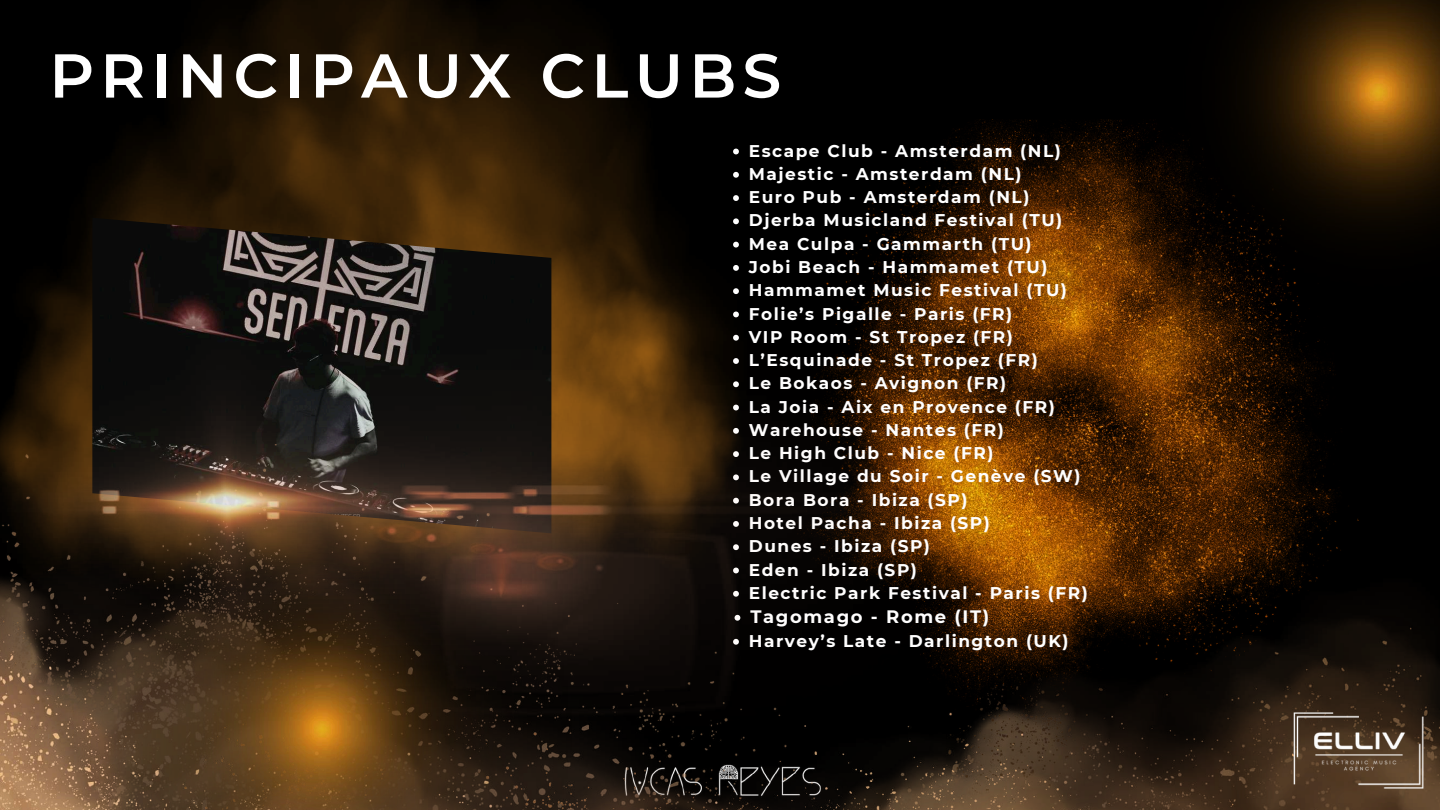
<style>
.page{position:relative;width:1440px;height:810px;background:#000}
.page>*{position:absolute;margin:0;border:0;box-sizing:border-box;transform-origin:0 0}
.t1{font:600 61.8px "Montserrat";letter-spacing:.1em;color:#fff}
.t2{font:700 18px "Montserrat";letter-spacing:.09em;color:#fff}
.t3{font:700 16.9px/23.3px "Montserrat";letter-spacing:.09em;color:#fff}
</style>
<div class="page">
<img style="left:44px;top:0;width:694px;height:289px">
<img style="left:92px;top:218px;width:459px;height:71px">
<img style="left:826px;top:119px;width:508px;height:325px">
<svg style="left:733px;top:149px;width:6px;height:5px"></svg>
<svg style="left:733px;top:172px;width:6px;height:6px"></svg>
<svg style="left:733px;top:195px;width:6px;height:6px"></svg>
<svg style="left:733px;top:218px;width:6px;height:6px"></svg>
<svg style="left:733px;top:242px;width:6px;height:6px"></svg>
<svg style="left:733px;top:265px;width:6px;height:6px"></svg>
<img style="left:0;top:444px;width:1412px;height:366px">
<img style="left:1115px;top:0;width:325px;height:355px">
<img style="left:0;top:289px;width:987px;height:489px">
<img style="left:72px;top:479px;width:500px;height:331px">
<img style="left:1249px;top:640px;width:191px;height:170px">
<h1 class="t1" style="left:49px;top:38px;width:733px">PRINCIPAUX CLUBS</h1>
<p class="t3" style="left:749px;top:139px;width:341px">Escape Club - Amsterdam (NL)<br>Majestic - Amsterdam (NL)<br>Euro Pub - Amsterdam (NL)<br>Djerba Musicland Festival (TU)<br>Mea Culpa - Gammarth (TU)<br>Jobi Beach - Hammamet (TU)<br>Hammamet Music Festival (TU)<br>Folie’s Pigalle - Paris (FR)<br>VIP Room - St Tropez (FR)<br>L’Esquinade - St Tropez (FR)<br>Le Bokaos - Avignon (FR)<br>La Joia - Aix en Provence (FR)<br>Warehouse - Nantes (FR)<br>Le High Club - Nice (FR)<br>Le Village du Soir - Genève (SW)<br>Bora Bora - Ibiza (SP)<br>Hotel Pacha - Ibiza (SP)<br>Dunes - Ibiza (SP)<br>Eden - Ibiza (SP)<br>Electric Park Festival - Paris (FR)</p>
<p class="t2" style="left:751px;top:605px;width:240px">Tagomago - Rome (IT)</p>
<p class="t3" style="left:749px;top:629px;width:321px">Harvey’s Late - Darlington (UK)</p>
</div>
